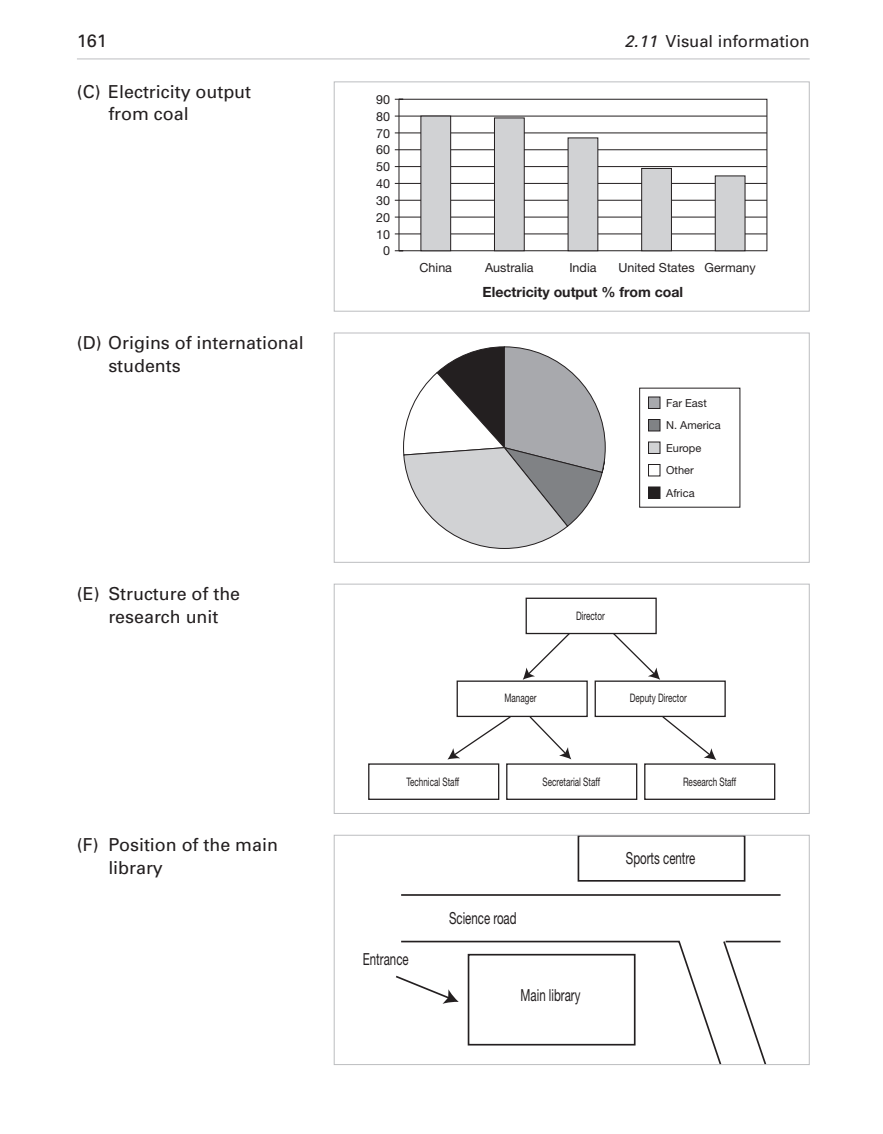
<style>
.page{position:relative;width:883px;height:1134px;background:#fff}
.page>*{position:absolute;margin:0;border:0;box-sizing:border-box;transform-origin:0 0}
.t1{font:17.85px/22.6px "Univers";color:#231f20}
.t2{font:16.62px "Helvetica Neue";color:#231f20;scale:.69 1}
.t3{font:16.62px "Univers";color:#231f20}
.t4{font:700 14.17px "Helvetica Neue";color:#231f20}
.t5{font:12.6px/16.8px "Helvetica Neue";color:#231f20;text-align:center}
.t6{font:11.72px "Helvetica Neue";color:#231f20;scale:.69 1}
.t7{font:11.03px/22.4px "Helvetica Neue";color:#231f20}
.s1{font-style:italic}
</style>
<div class="page">
<hr style="left:77px;top:58px;width:732px;height:1px;background:#bcbdc0">
<div style="left:398px;top:99px;width:369px;height:152px;border:1px solid #231f20"></div>
<hr style="left:399px;top:116px;width:367px;height:1px;background:#231f20">
<hr style="left:399px;top:133px;width:367px;height:1px;background:#231f20">
<hr style="left:399px;top:149px;width:367px;height:1px;background:#231f20">
<hr style="left:399px;top:166px;width:367px;height:1px;background:#231f20">
<hr style="left:399px;top:183px;width:367px;height:1px;background:#231f20">
<hr style="left:399px;top:200px;width:367px;height:1px;background:#231f20">
<hr style="left:399px;top:217px;width:367px;height:1px;background:#231f20">
<hr style="left:399px;top:233px;width:367px;height:1px;background:#231f20">
<div style="left:420px;top:116px;width:30px;height:135px;background:#d1d2d4"></div>
<div style="left:420px;top:116px;width:31px;height:135px;border:1px solid #231f20"></div>
<div style="left:494px;top:118px;width:30px;height:133px;background:#d1d2d4"></div>
<div style="left:494px;top:117px;width:30px;height:134px;border:1px solid #231f20"></div>
<div style="left:568px;top:138px;width:29px;height:113px;background:#d1d2d4"></div>
<div style="left:641px;top:168px;width:30px;height:83px;background:#d1d2d4"></div>
<div style="left:641px;top:168px;width:30px;height:83px;border:1px solid #231f20"></div>
<div style="left:715px;top:176px;width:29px;height:75px;background:#d1d2d4"></div>
<div style="left:714px;top:175px;width:31px;height:76px;border:1px solid #231f20"></div>
<div style="left:333px;top:81px;width:476px;height:230px;border:1px solid #bcbdc0"></div>
<svg style="left:403px;top:346px;width:202px;height:203px"></svg>
<div style="left:648px;top:397px;width:11px;height:11px;background:#a8a9ad"></div>
<div style="left:648px;top:396px;width:12px;height:13px;border:1px solid #231f20"></div>
<div style="left:648px;top:419px;width:11px;height:12px;background:#808285"></div>
<div style="left:648px;top:419px;width:12px;height:12px;border:1px solid #231f20"></div>
<div style="left:648px;top:442px;width:11px;height:11px;background:#d1d2d4"></div>
<div style="left:648px;top:441px;width:12px;height:13px;border:1px solid #231f20"></div>
<div style="left:648px;top:464px;width:12px;height:12px;border:1px solid #231f20"></div>
<div style="left:648px;top:487px;width:11px;height:11px;background:#231f20"></div>
<div style="left:648px;top:486px;width:12px;height:13px;border:1px solid #231f20"></div>
<div style="left:333px;top:332px;width:476px;height:230px;border:1px solid #bcbdc0"></div>
<div style="left:525px;top:597px;width:131px;height:37px;border:1px solid #231f20"></div>
<div style="left:456px;top:680px;width:131px;height:37px;border:1px solid #231f20"></div>
<div style="left:594px;top:680px;width:131px;height:37px;border:1px solid #231f20"></div>
<div style="left:368px;top:763px;width:131px;height:37px;border:1px solid #231f20"></div>
<div style="left:506px;top:763px;width:131px;height:37px;border:1px solid #231f20"></div>
<div style="left:644px;top:763px;width:131px;height:37px;border:1px solid #231f20"></div>
<svg style="left:523px;top:631px;width:48px;height:48px"></svg>
<svg style="left:611px;top:631px;width:49px;height:48px"></svg>
<svg style="left:448px;top:715px;width:64px;height:44px"></svg>
<svg style="left:528px;top:715px;width:43px;height:44px"></svg>
<svg style="left:660px;top:715px;width:56px;height:45px"></svg>
<div style="left:333px;top:583px;width:476px;height:230px;border:1px solid #bcbdc0"></div>
<div style="left:577px;top:835px;width:168px;height:46px;border:2px solid #231f20"></div>
<hr style="left:401px;top:894px;width:379px;height:1px;background:#231f20">
<hr style="left:725px;top:940px;width:55px;height:2px;background:#231f20">
<svg style="left:399px;top:940px;width:322px;height:122px"></svg>
<svg style="left:723px;top:940px;width:44px;height:122px"></svg>
<div style="left:333px;top:834px;width:476px;height:230px;border:1px solid #bcbdc0"></div>
<p class="t1" style="left:77px;top:31px;width:31px">161</p>
<p class="t3" style="left:624px;top:35px;width:186px"><span class="s1">2.11</span> Visual information</p>
<p class="t1" style="left:108px;top:82px;width:144px;text-indent:-31px">(C) Electricity output from coal</p>
<p class="t1" style="left:108px;top:333px;width:197px;text-indent:-31px">(D) Origins of international students</p>
<p class="t1" style="left:77px;top:584px;width:165px;text-align:center">(E) Structure of the research unit</p>
<p class="t1" style="left:108px;top:835px;width:171px;text-indent:-31px">(F) Position of the main library</p>
<p class="t5" style="left:376px;top:92px;width:15px">90<br>80<br>70<br>60<br>50<br>40<br>30<br>20<br>10<br>0</p>
<p class="t5" style="left:419px;top:260px;width:34px">China</p>
<p class="t5" style="left:485px;top:260px;width:50px">Australia</p>
<p class="t5" style="left:569px;top:260px;width:29px">India</p>
<p class="t5" style="left:618px;top:260px;width:139px">United States Germany</p>
<p class="t4" style="left:482px;top:287px;width:202px">Electricity output % from coal</p>
<p class="t7" style="left:666px;top:392px;width:56px">Far East<br>N. America<br>Europe<br>Other<br>Africa</p>
<p class="t6" style="left:576px;top:612px;width:43px">Director</p>
<p class="t6" style="left:504px;top:694px;width:48px">Manager</p>
<p class="t6" style="left:629px;top:694px;width:84px">Deputy Director</p>
<p class="t6" style="left:406px;top:777px;width:78px">Technical Staff</p>
<p class="t6" style="left:542px;top:778px;width:85px">Secretarial Staff</p>
<p class="t6" style="left:682px;top:778px;width:79px">Research Staff</p>
<p class="t2" style="left:449px;top:912px;width:99px">Science road</p>
<p class="t2" style="left:625px;top:852px;width:102px">Sports centre</p>
<p class="t2" style="left:363px;top:952px;width:68px">Entrance</p>
<p class="t2" style="left:520px;top:989px;width:88px">Main library</p>
</div>
